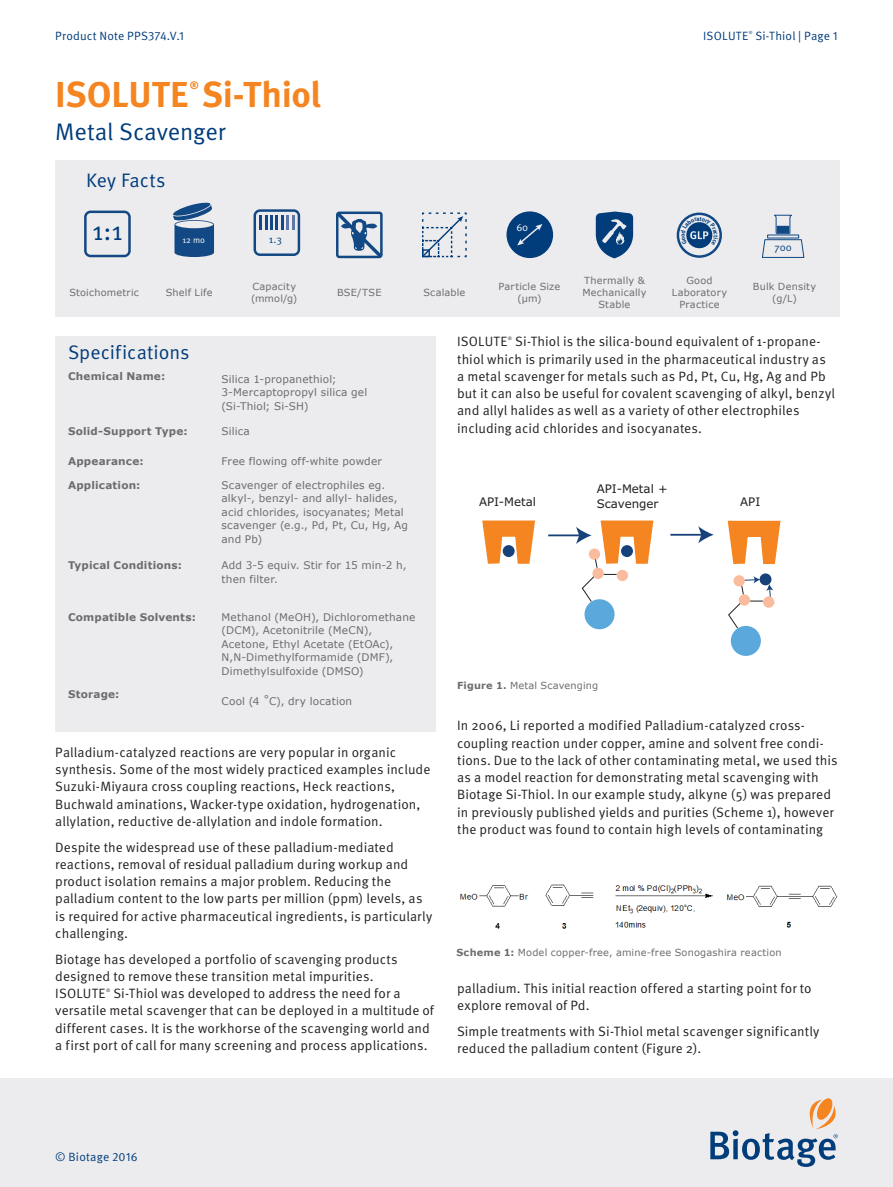
<style>
.page{position:relative;width:893px;height:1187px;background:#fff}
.page>*{position:absolute;margin:0;border:0;box-sizing:border-box;transform-origin:0 0}
.t1{font:700 36px "Meta OT";letter-spacing:-.005em;color:#f58520}
.t2{font:26.25px "Meta OT Norm";color:#013c7b}
.t3{font:24px "Meta OT Norm";letter-spacing:-.005em;color:#013c7b}
.t4{font:19.5px "Meta OT Norm";color:#013c7b}
.t5{font:13.5px/17.2px "Meta OT Norm";letter-spacing:.005em;color:#231f20}
.t6{font:12px "Meta OT Norm";letter-spacing:.015em;color:#013c7b}
.t7{font:11.7px/14.1px "Verdana";color:#231f20}
.t8{font:700 10.8px "Meta OT";color:#f58520}
.t9{font:10.5px/13.5px "Verdana";letter-spacing:.015em;color:#6c6d70}
.t10{font:700 10.5px "Verdana";letter-spacing:.015em;color:#6c6d70}
.t11{font:10.5px "Meta OT Norm";color:#013c7b}
.t12{font:10.5px "Meta OT Norm";color:#fff}
.t13{font:9.75px/11.7px "Verdana";letter-spacing:.02em;color:#6c6d70;text-align:center}
.t14{font:8.7px "Meta OT Norm";color:#fff}
.t15{font:700 6.15px "Meta OT";color:#013c7b}
.t16{font:4.8px "Meta OT Norm";color:#231f20}
.t17{font:4.35px "Meta OT Norm";color:#013c7b}
.s1{font-weight:700}
</style>
<div class="page">
<div style="left:0;top:1078px;width:893px;height:108px;background:#ececee"></div>
<svg style="left:710px;top:1098px;width:128px;height:68px"></svg>
<div style="left:55px;top:336px;width:381px;height:395px;background:#ececee"></div>
<div style="left:584px;top:599px;width:30px;height:30px;background:#5ba8dc;border-radius:50%"></div>
<svg style="left:482px;top:520px;width:53px;height:43px"></svg>
<svg style="left:728px;top:520px;width:52px;height:44px"></svg>
<hr style="left:670px;top:534px;width:33px;height:1px;background:#17417a">
<svg style="left:698px;top:526px;width:16px;height:17px"></svg>
<svg style="left:760px;top:573px;width:11px;height:12px"></svg>
<div style="left:731px;top:626px;width:30px;height:30px;background:#5ba8dc;border-radius:50%"></div>
<svg style="left:728px;top:576px;width:45px;height:53px"></svg>
<hr style="left:548px;top:534px;width:33px;height:2px;background:#17417a">
<svg style="left:576px;top:520px;width:77px;height:82px"></svg>
<img style="left:460px;top:884px;width:378px;height:45px">
<div style="left:55px;top:161px;width:785px;height:156px;background:#ececee"></div>
<svg style="left:336px;top:211px;width:47px;height:47px"></svg>
<svg style="left:422px;top:212px;width:45px;height:46px"></svg>
<svg style="left:596px;top:211px;width:37px;height:47px"></svg>
<svg style="left:173px;top:202px;width:41px;height:55px"></svg>
<svg style="left:254px;top:209px;width:46px;height:47px"></svg>
<hr style="left:259px;top:215px;width:3px;height:14px;background:#124883">
<hr style="left:265px;top:215px;width:3px;height:14px;background:#124883">
<hr style="left:270px;top:215px;width:3px;height:14px;background:#124883">
<hr style="left:275px;top:215px;width:3px;height:14px;background:#124883">
<hr style="left:281px;top:215px;width:3px;height:14px;background:#124883">
<hr style="left:286px;top:215px;width:3px;height:14px;background:#6077a8">
<hr style="left:292px;top:215px;width:3px;height:14px;background:#6077a8">
<svg style="left:506px;top:211px;width:47px;height:47px"></svg>
<svg style="left:84px;top:210px;width:47px;height:47px"></svg>
<svg style="left:762px;top:215px;width:43px;height:43px"></svg>
<svg style="left:677px;top:212px;width:45px;height:46px"></svg>
<p class="t6" style="left:55px;top:29px;width:130px">Product Note PPS374.V.1</p>
<h1 class="t1" style="left:55px;top:73px;width:267px">ISOLUTE Si-Thiol</h1>
<p class="t8" style="left:190px;top:79px;width:11px">®</p>
<h3 class="t3" style="left:55px;top:117px;width:172px">Metal Scavenger</h3>
<h3 class="t4" style="left:86px;top:169px;width:81px">Key Facts</h3>
<h2 class="t2" style="left:92px;top:216px;width:32px">1:1</h2>
<p class="t14" style="left:182px;top:235px;width:24px">12 mo</p>
<p class="t11" style="left:269px;top:234px;width:15px">1.3</p>
<p class="t12" style="left:516px;top:221px;width:13px">60</p>
<p class="t6" style="left:703px;top:29px;width:47px">ISOLUTE</p>
<p class="t17" style="left:749px;top:30px;width:5px">®</p>
<p class="t6" style="left:755px;top:29px;width:84px">Si-Thiol | Page 1</p>
<p class="t15" style="left:679px;top:237px;width:5px;rotate:-90deg">o</p>
<p class="t11" style="left:775px;top:241px;width:19px">700</p>
<p class="t13" style="left:69px;top:286px;width:71px">Stoichometric</p>
<p class="t13" style="left:166px;top:286px;width:48px">Shelf Life</p>
<p class="t13" style="left:251px;top:281px;width:48px;text-align:left">Capacity (mmol/g)</p>
<p class="t13" style="left:337px;top:286px;width:46px">BSE/TSE</p>
<p class="t13" style="left:423px;top:286px;width:43px">Scalable</p>
<p class="t13" style="left:499px;top:281px;width:63px">Particle Size (μm)</p>
<p class="t13" style="left:582px;top:275px;width:66px">Thermally &amp;<br>Mechanically<br>Stable</p>
<p class="t13" style="left:672px;top:275px;width:57px">Good<br>Laboratory<br>Practice</p>
<p class="t13" style="left:753px;top:281px;width:65px">Bulk Density (g/L)</p>
<h3 class="t4" style="left:68px;top:341px;width:123px">Specifications</h3>
<p class="t10" style="left:68px;top:369px;width:99px">Chemical Name:</p>
<p class="t9" style="left:222px;top:372px;width:147px">Silica 1-propanethiol;<br>3-Mercaptopropyl silica gel (Si-Thiol; Si-SH)</p>
<p class="t10" style="left:68px;top:425px;width:121px">Solid-Support Type:</p>
<p class="t9" style="left:222px;top:425px;width:30px">Silica</p>
<p class="t10" style="left:68px;top:454px;width:77px">Appearance:</p>
<p class="t9" style="left:222px;top:454px;width:162px">Free flowing off-white powder</p>
<p class="t10" style="left:68px;top:478px;width:74px">Application:</p>
<p class="t9" style="left:222px;top:478px;width:188px">Scavenger of electrophiles eg. alkyl-, benzyl- and allyl- halides, acid chlorides, isocyanates; Metal scavenger (e.g., Pd, Pt, Cu, Hg, Ag and Pb)</p>
<p class="t10" style="left:68px;top:558px;width:116px">Typical Conditions:</p>
<p class="t9" style="left:222px;top:559px;width:186px">Add 3-5 equiv. Stir for 15 min-2 h, then filter.</p>
<p class="t10" style="left:68px;top:610px;width:129px">Compatible Solvents:</p>
<p class="t9" style="left:222px;top:610px;width:195px">Methanol (MeOH), Dichloromethane (DCM), Acetonitrile (MeCN),<br>Acetone, Ethyl Acetate (EtOAc),<br>N,N-Dimethylformamide (DMF),<br>Dimethylsulfoxide (DMSO)</p>
<p class="t10" style="left:68px;top:687px;width:53px">Storage:</p>
<p class="t9" style="left:222px;top:695px;width:132px">Cool (4 ˚C), dry location</p>
<p class="t5" style="left:55px;top:743px;width:377px">Palladium-catalyzed reactions are very popular in organic synthesis. Some of the most widely practiced examples include Suzuki-Miyaura cross coupling reactions, Heck reactions, Buchwald aminations, Wacker-type oxidation, hydrogenation, allylation, reductive de-allylation and indole formation.</p>
<p class="t5" style="left:55px;top:838px;width:378px">Despite the widespread use of these palladium-mediated reactions, removal of residual palladium during workup and product isolation remains a major problem. Reducing the palladium content to the low parts per million (ppm) levels, as is required for active pharmaceutical ingredients, is particularly challenging.</p>
<p class="t5" style="left:55px;top:950px;width:344px">Biotage has developed a portfolio of scavenging products designed to remove these transition metal impurities.<br>ISOLUTE</p>
<p class="t5" style="left:55px;top:985px;width:380px;text-indent:58px">Si-Thiol was developed to address the need for a versatile metal scavenger that can be deployed in a multitude of different cases. It is the workhorse of the scavenging world and a first port of call for many screening and process applications.</p>
<p class="t16" style="left:106px;top:987px;width:6px">®</p>
<p class="t5" style="left:457px;top:333px;width:379px;text-indent:58px">Si-Thiol is the silica-bound equivalent of 1-propane&shy;thiol which is primarily used in the pharmaceutical industry as a metal scavenger for metals such as Pd, Pt, Cu, Hg, Ag and Pb but it can also be useful for covalent scavenging of alkyl, benzyl and allyl halides as well as a variety of other electrophiles including acid chlorides and isocyanates.</p>
<p class="t5" style="left:457px;top:333px;width:52px">ISOLUTE</p>
<p class="t16" style="left:508px;top:335px;width:6px">®</p>
<p class="t7" style="left:479px;top:495px;width:59px">API-Metal</p>
<p class="t7" style="left:597px;top:482px;width:72px">API-Metal +<br>Scavenger</p>
<p class="t13" style="left:457px;top:680px;width:143px"><span class="s1">Figure 1.</span> Metal Scavenging</p>
<p class="t7" style="left:740px;top:495px;width:22px">API</p>
<p class="t5" style="left:457px;top:717px;width:382px">In 2006, Li reported a modified Palladium-catalyzed cross&shy;coupling reaction under copper, amine and solvent free condi&shy;tions. Due to the lack of other contaminating metal, we used this as a model reaction for demonstrating metal scavenging with Biotage Si-Thiol. In our example study, alkyne (5) was prepared in previously published yields and purities (Scheme 1), however the product was found to contain high levels of contaminating</p>
<p class="t13" style="left:456px;top:946px;width:327px"><span class="s1">Scheme 1:</span> Model copper-free, amine-free Sonogashira reaction</p>
<p class="t5" style="left:457px;top:979px;width:356px">palladium. This initial reaction offered a starting point for to explore removal of Pd.</p>
<p class="t5" style="left:457px;top:1022px;width:364px">Simple treatments with Si-Thiol metal scavenger significantly reduced the palladium content (Figure 2).</p>
<p class="t6" style="left:55px;top:1149px;width:84px">© Biotage 2016</p>
</div>
